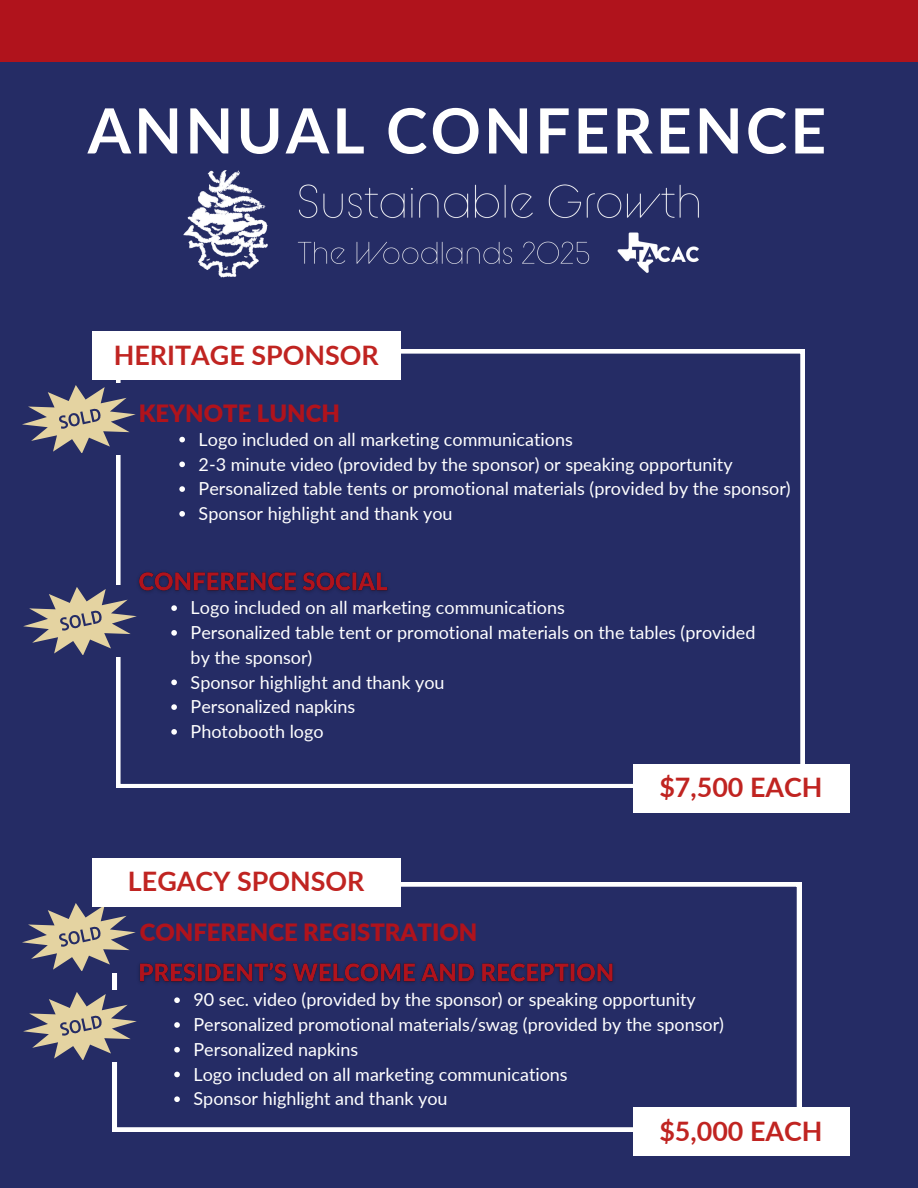
<style>
.page{position:relative;width:918px;height:1188px;background:#252c65}
.page>*{position:absolute;margin:0;border:0;box-sizing:border-box;transform-origin:0 0}
.t1{font:700 62.4px "Lato";letter-spacing:.05em;color:#fff}
.t2{font:700 26.85px "Lato";color:#c02421}
.t3{font:900 23.85px "Lato";color:#b0131c}
.t4{font:18px/24.8px "Lato";color:#fff}
</style>
<div class="page">
<div style="left:0;top:0;width:918px;height:62px;background:#b0131c"></div>
<svg style="left:116px;top:349px;width:689px;height:439px"></svg>
<div style="left:633px;top:764px;width:216px;height:48px;background:#fff"></div>
<svg style="left:179px;top:437px;width:6px;height:5px"></svg>
<svg style="left:179px;top:462px;width:6px;height:5px"></svg>
<svg style="left:179px;top:486px;width:6px;height:6px"></svg>
<svg style="left:179px;top:511px;width:6px;height:6px"></svg>
<div style="left:92px;top:332px;width:309px;height:48px;background:#fff"></div>
<img style="left:132px;top:565px;width:263px;height:35px">
<svg style="left:171px;top:605px;width:6px;height:6px"></svg>
<svg style="left:171px;top:630px;width:6px;height:6px"></svg>
<svg style="left:171px;top:680px;width:6px;height:5px"></svg>
<svg style="left:171px;top:704px;width:6px;height:6px"></svg>
<svg style="left:171px;top:729px;width:6px;height:6px"></svg>
<svg style="left:113px;top:882px;width:688px;height:250px"></svg>
<img style="left:132px;top:955px;width:489px;height:36px">
<svg style="left:174px;top:997px;width:6px;height:6px"></svg>
<svg style="left:174px;top:1022px;width:6px;height:6px"></svg>
<svg style="left:174px;top:1047px;width:6px;height:6px"></svg>
<svg style="left:174px;top:1072px;width:6px;height:5px"></svg>
<svg style="left:174px;top:1096px;width:6px;height:6px"></svg>
<svg style="left:22px;top:903px;width:117px;height:73px"></svg>
<div style="left:92px;top:858px;width:309px;height:48px;background:#fff"></div>
<div style="left:633px;top:1108px;width:216px;height:48px;background:#fff"></div>
<svg style="left:23px;top:987px;width:117px;height:78px"></svg>
<img style="left:183px;top:170px;width:516px;height:108px">
<svg style="left:22px;top:380px;width:117px;height:78px"></svg>
<svg style="left:23px;top:582px;width:117px;height:78px"></svg>
<p class="t1" style="left:88px;top:92px;width:740px">ANNUAL CONFERENCE</p>
<p class="t2" style="left:114px;top:338px;width:266px">HERITAGE SPONSOR</p>
<h1 class="t3" style="left:139px;top:398px;width:203px">KEYNOTE LUNCH</h1>
<p class="t4" style="left:199px;top:426px;width:376px">Logo included on all marketing communications</p>
<h3 class="t4" style="left:199px;top:451px;width:536px">2-3 minute video (provided by the sponsor) or speaking opportunity</h3>
<p class="t4" style="left:199px;top:476px;width:594px">Personalized table tents or promotional materials (provided by the sponsor)</p>
<p class="t4" style="left:199px;top:501px;width:256px">Sponsor highlight and thank you</p>
<p class="t4" style="left:191px;top:595px;width:376px">Logo included on all marketing communications</p>
<p class="t4" style="left:191px;top:620px;width:566px">Personalized table tent or promotional materials on the tables (provided by the sponsor)</p>
<p class="t4" style="left:191px;top:669px;width:256px">Sponsor highlight and thank you</p>
<p class="t4" style="left:191px;top:694px;width:166px">Personalized napkins</p>
<p class="t4" style="left:191px;top:719px;width:135px">Photobooth logo</p>
<p class="t2" style="left:128px;top:865px;width:238px">LEGACY SPONSOR</p>
<p class="t3" style="left:140px;top:917px;width:339px">CONFERENCE REGISTRATION</p>
<p class="t2" style="left:659px;top:771px;width:165px">$7,500 EACH</p>
<p class="t4" style="left:194px;top:987px;width:504px">90 sec. video (provided by the sponsor) or speaking opportunity</p>
<p class="t4" style="left:194px;top:1012px;width:532px">Personalized promotional materials/swag (provided by the sponsor)</p>
<p class="t4" style="left:194px;top:1037px;width:166px">Personalized napkins</p>
<p class="t4" style="left:194px;top:1061px;width:376px">Logo included on all marketing communications</p>
<h3 class="t4" style="left:194px;top:1086px;width:256px">Sponsor highlight and thank you</h3>
<p class="t2" style="left:659px;top:1114px;width:165px">$5,000 EACH</p>
</div>
